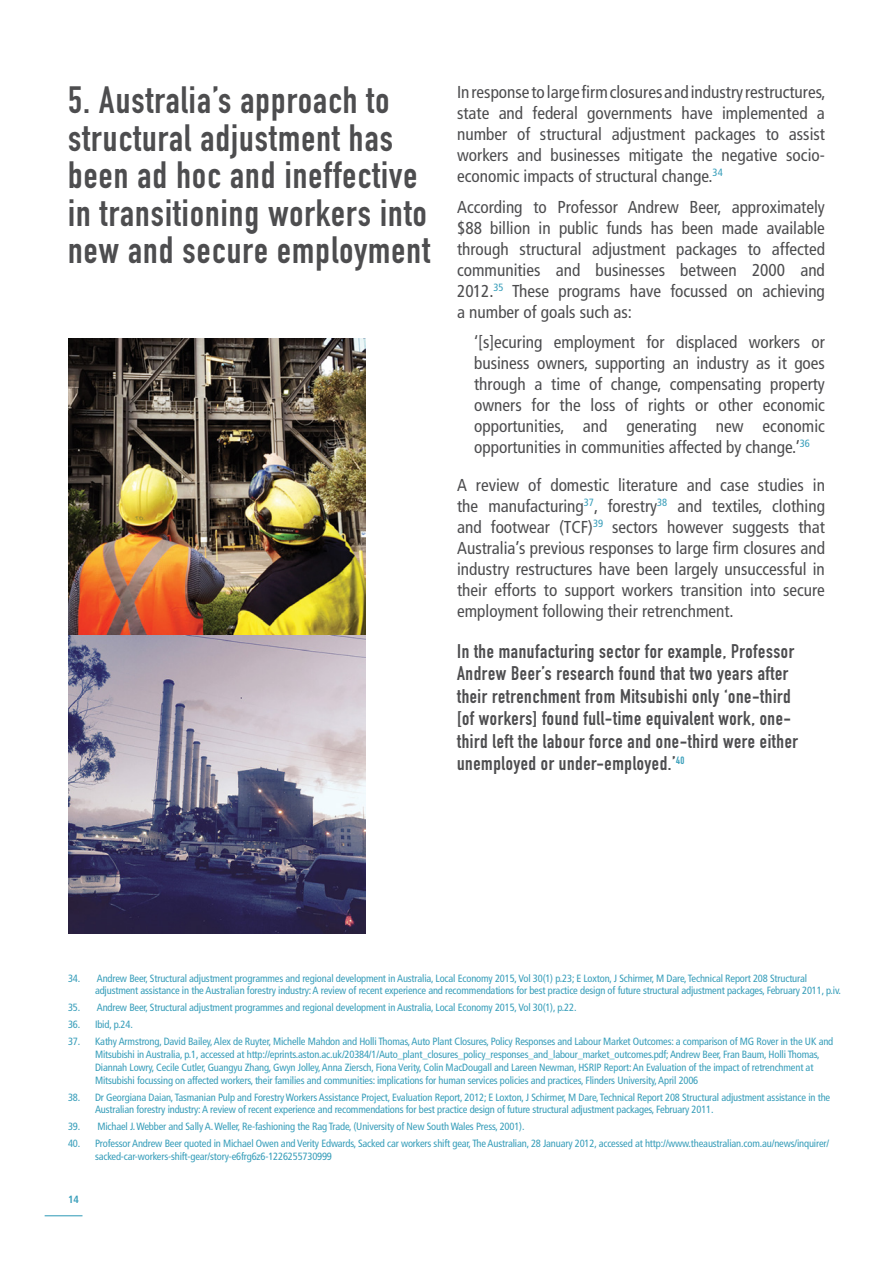
<style>
.page{position:relative;width:893px;height:1263px;background:#fff}
.page>*{position:absolute;margin:0;border:0;box-sizing:border-box;transform-origin:0 0}
.t1{font:37.5px/37.5px "DIN Engschrift";letter-spacing:.03em;color:#4d4d4f}
.t2{font:19.5px/22.5px "DIN Engschrift";letter-spacing:.03em;color:#4d4d4f}
.t3{font:condensed 17.25px/21px "Frutiger";color:#4d4d4f;text-align:justify}
.t4{font:condensed 10.5px/12.8px "Frutiger";letter-spacing:-.015em;color:#389eba}
.t5{font:700 condensed 10.5px "Frutiger";color:#389eba}
</style>
<div class="page">
<hr style="left:45px;top:1215px;width:37px;height:1px;background:#389eba">
<img style="left:68px;top:338px;width:298px;height:595px">
<h1 class="t1" style="left:68px;top:82px;width:363px">5. Australia’s approach to structural adjustment has been ad hoc and ineffective in transitioning workers into new and secure employment</h1>
<p class="t3" style="left:457px;top:82px;width:370px">In response to large firm closures and industry restructures, state and federal governments have implemented a number of structural adjustment packages to assist workers and businesses mitigate the negative socio&shy;economic impacts of structural change.<sup>34</sup></p>
<p class="t3" style="left:457px;top:196px;width:369px">According to Professor Andrew Beer, approximately $88 billion in public funds has been made available through structural adjustment packages to affected communities and businesses between 2000 and 2012.<sup>35</sup> These programs have focussed on achieving a number of goals such as:</p>
<p class="t3" style="left:474px;top:332px;width:352px">‘[s]ecuring employment for displaced workers or business owners, supporting an industry as it goes through a time of change, compensating property owners for the loss of rights or other economic opportunities, and generating new economic opportunities in communities affected by change.’<sup>36</sup></p>
<p class="t3" style="left:457px;top:475px;width:369px">A review of domestic literature and case studies in the manufacturing<sup>37</sup>, forestry<sup>38</sup> and textiles, clothing and footwear (TCF)<sup>39</sup> sectors however suggests that Australia’s previous responses to large firm closures and industry restructures have been largely unsuccessful in their efforts to support workers transition into secure employment following their retrenchment.</p>
<p class="t2" style="left:457px;top:640px;width:342px">In the manufacturing sector for example, Professor Andrew Beer’s research found that two years after their retrenchment from Mitsubishi only ‘one-third [of workers] found full-time equivalent work, one&shy;third left the labour force and one-third were either unemployed or under-employed.’<sup>40</sup></p>
<p class="t4" style="left:95px;top:971px;width:748px;text-indent:-27px">34. Andrew Beer, Structural adjustment programmes and regional development in Australia, Local Economy 2015, Vol 30(1) p.23; E Loxton, J Schirmer, M Dare, Technical Report 208 Structural adjustment assistance in the Australian forestry industry: A review of recent experience and recommendations for best practice design of future structural adjustment packages, February 2011, p.iv.</p>
<p class="t4" style="left:68px;top:1001px;width:510px">35. Andrew Beer, Structural adjustment programmes and regional development in Australia, Local Economy 2015, Vol 30(1), p.22.</p>
<p class="t4" style="left:68px;top:1018px;width:66px">36. Ibid, p.24.</p>
<p class="t4" style="left:95px;top:1035px;width:740px;text-indent:-27px">37. Kathy Armstrong, David Bailey, Alex de Ruyter, Michelle Mahdon and Holli Thomas, Auto Plant Closures, Policy Responses and Labour Market Outcomes: a comparison of MG Rover in the UK and Mitsubishi in Australia, p.1, accessed at http://eprints.aston.ac.uk/20384/1/Auto_plant_closures_policy_responses_and_labour_market_outcomes.pdf; Andrew Beer, Fran Baum, Holli Thomas, Diannah Lowry, Cecile Cutler, Guangyu Zhang, Gwyn Jolley, Anna Ziersch, Fiona Verity, Colin MacDougall and Lareen Newman, HSRIP Report: An Evaluation of the impact of retrenchment at Mitsubishi focussing on affected workers, their families and communities: implications for human services policies and practices, Flinders University, April 2006</p>
<p class="t4" style="left:95px;top:1090px;width:737px;text-indent:-27px">38. Dr Georgiana Daian, Tasmanian Pulp and Forestry Workers Assistance Project, Evaluation Report, 2012; E Loxton, J Schirmer, M Dare, Technical Report 208 Structural adjustment assistance in the<br>Australian forestry industry: A review of recent experience and recommendations for best practice design of future structural adjustment packages, February 2011.</p>
<p class="t4" style="left:68px;top:1120px;width:458px">39. Michael J. Webber and Sally A. Weller, Re-fashioning the Rag Trade, (University of New South Wales Press, 2001).</p>
<p class="t4" style="left:95px;top:1137px;width:736px;text-indent:-27px">40. Professor Andrew Beer quoted in Michael Owen and Verity Edwards, Sacked car workers shift gear, The Australian, 28 January 2012, accessed at http://www.theaustralian.com.au/news/inquirer/ sacked-car-workers-shift-gear/story-e6frg6z6-1226255730999</p>
<p class="t5" style="left:68px;top:1193px;width:12px">14</p>
</div>
